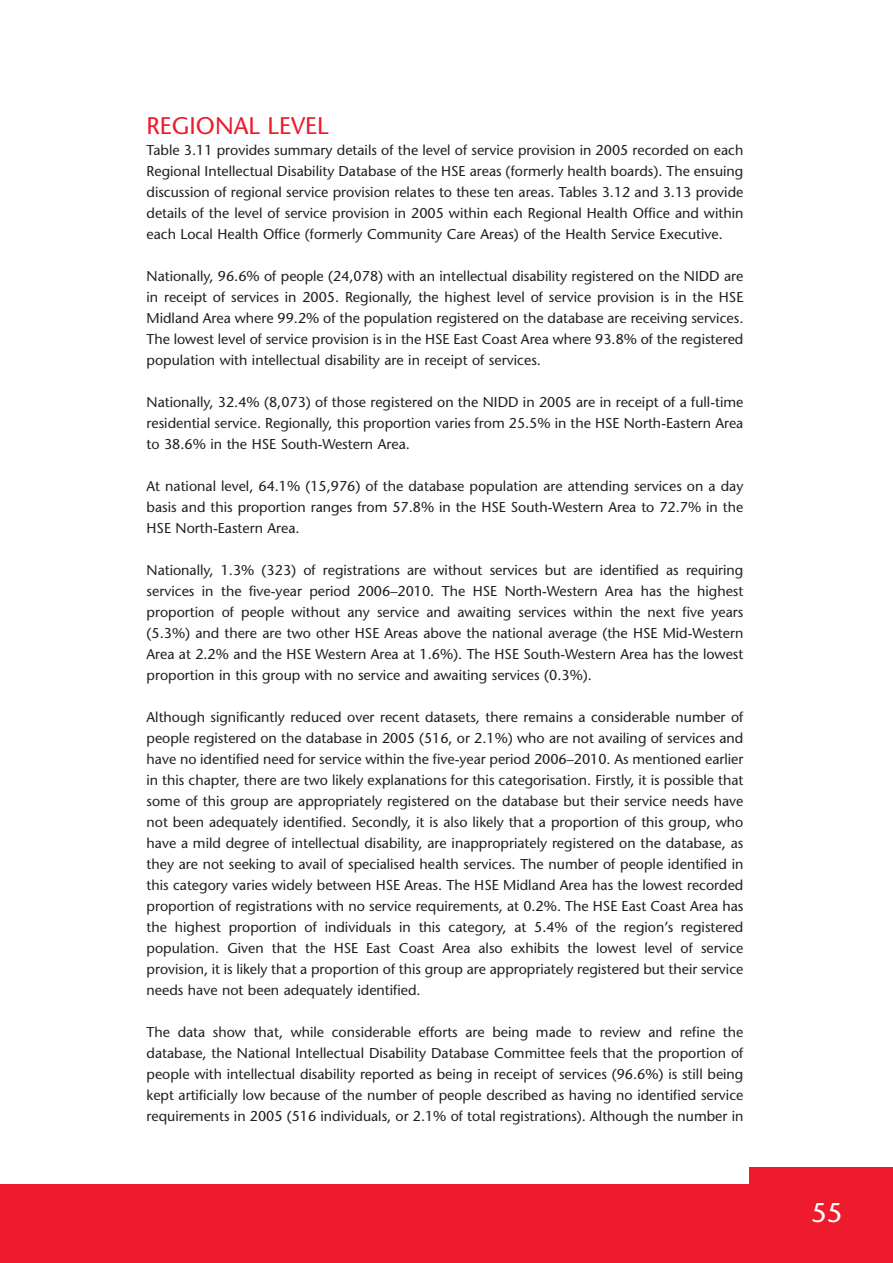
<style>
.page{position:relative;width:893px;height:1263px;background:#fff}
.page>*{position:absolute;margin:0;border:0;box-sizing:border-box;transform-origin:0 0}
.t1{font:27px "Stone Sans";color:#fff}
.t2{font:24px "Stone Sans";color:#ee1b2d}
.t3{font:14.25px/21px "Stone Sans";color:#231f1f;text-align:justify}
</style>
<div class="page">
<div style="left:0;top:1184px;width:892px;height:79px;background:#ee1b2d"></div>
<div style="left:749px;top:1167px;width:143px;height:17px;background:#ee1b2d"></div>
<h2 class="t2" style="left:146px;top:116px;width:184px">REGIONAL LEVEL</h2>
<p class="t3" style="left:146px;top:141px;width:598px">Table 3.11 provides summary details of the level of service provision in 2005 recorded on each Regional Intellectual Disability Database of the HSE areas (formerly health boards). The ensuing discussion of regional service provision relates to these ten areas. Tables 3.12 and 3.13 provide details of the level of service provision in 2005 within each Regional Health Office and within each Local Health Office (formerly Community Care Areas) of the Health Service Executive.</p>
<p class="t3" style="left:146px;top:267px;width:598px">Nationally, 96.6% of people (24,078) with an intellectual disability registered on the NIDD are in receipt of services in 2005. Regionally, the highest level of service provision is in the HSE Midland Area where 99.2% of the population registered on the database are receiving services.<br>The lowest level of service provision is in the HSE East Coast Area where 93.8% of the registered population with intellectual disability are in receipt of services.</p>
<p class="t3" style="left:146px;top:393px;width:598px">Nationally, 32.4% (8,073) of those registered on the NIDD in 2005 are in receipt of a full-time residential service. Regionally, this proportion varies from 25.5% in the HSE North-Eastern Area to 38.6% in the HSE South-Western Area.</p>
<p class="t3" style="left:146px;top:477px;width:598px">At national level, 64.1% (15,976) of the database population are attending services on a day basis and this proportion ranges from 57.8% in the HSE South-Western Area to 72.7% in the HSE North-Eastern Area.</p>
<p class="t3" style="left:146px;top:561px;width:598px">Nationally, 1.3% (323) of registrations are without services but are identified as requiring services in the five-year period 2006–2010. The HSE North-Western Area has the highest proportion of people without any service and awaiting services within the next five years (5.3%) and there are two other HSE Areas above the national average (the HSE Mid-Western Area at 2.2% and the HSE Western Area at 1.6%). The HSE South-Western Area has the lowest proportion in this group with no service and awaiting services (0.3%).</p>
<p class="t3" style="left:146px;top:708px;width:598px">Although significantly reduced over recent datasets, there remains a considerable number of people registered on the database in 2005 (516, or 2.1%) who are not availing of services and have no identified need for service within the five-year period 2006–2010. As mentioned earlier in this chapter, there are two likely explanations for this categorisation. Firstly, it is possible that some of this group are appropriately registered on the database but their service needs have not been adequately identified. Secondly, it is also likely that a proportion of this group, who have a mild degree of intellectual disability, are inappropriately registered on the database, as they are not seeking to avail of specialised health services. The number of people identified in this category varies widely between HSE Areas. The HSE Midland Area has the lowest recorded proportion of registrations with no service requirements, at 0.2%. The HSE East Coast Area has the highest proportion of individuals in this category, at 5.4% of the region’s registered population. Given that the HSE East Coast Area also exhibits the lowest level of service provision, it is likely that a proportion of this group are appropriately registered but their service needs have not been adequately identified.</p>
<p class="t3" style="left:146px;top:1023px;width:598px">The data show that, while considerable efforts are being made to review and refine the database, the National Intellectual Disability Database Committee feels that the proportion of people with intellectual disability reported as being in receipt of services (96.6%) is still being kept artificially low because of the number of people described as having no identified service requirements in 2005 (516 individuals, or 2.1% of total registrations). Although the number in</p>
<h1 class="t1" style="left:811px;top:1202px;width:32px">55</h1>
</div>
